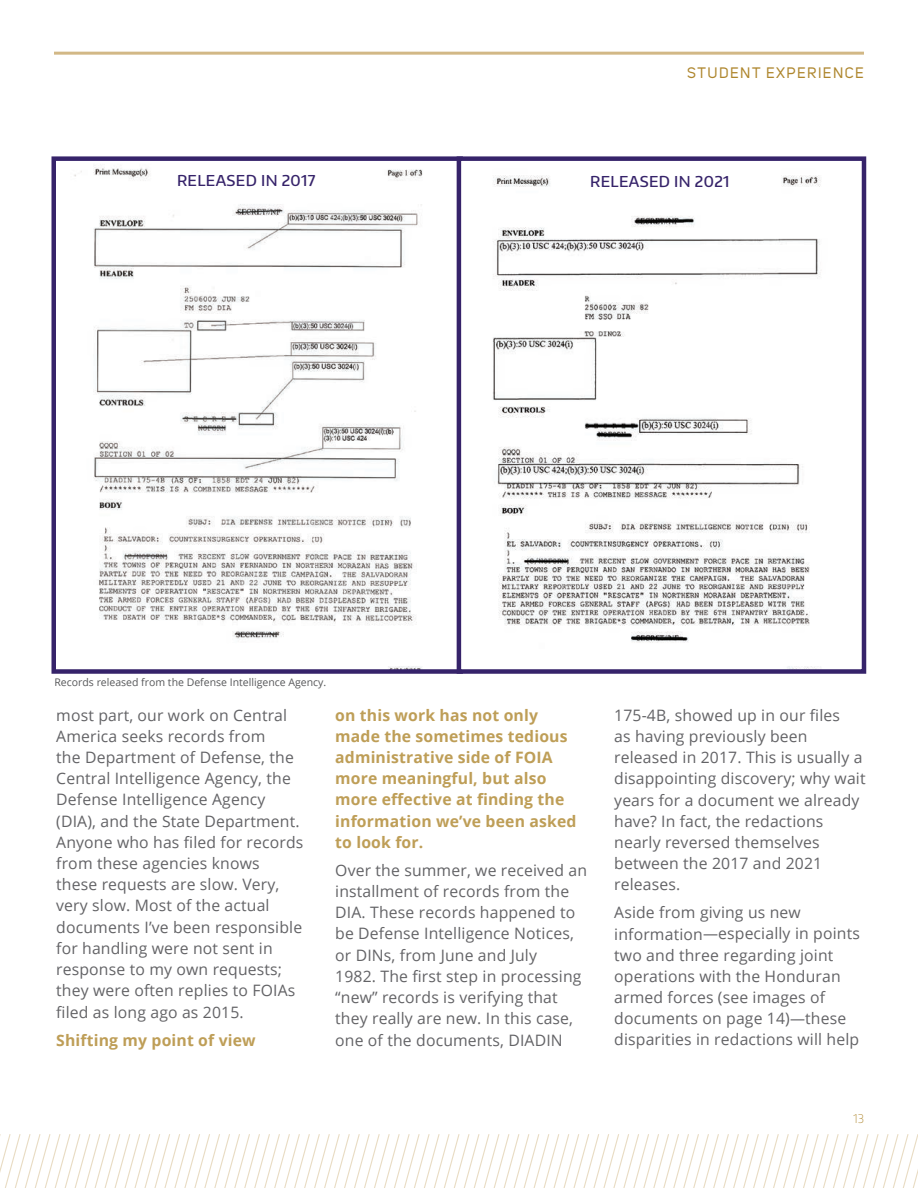
<style>
.page{position:relative;width:918px;height:1188px;background:#fff}
.page>*{position:absolute;margin:0;border:0;box-sizing:border-box;transform-origin:0 0}
.Body_text{font:15.75px/21.1px "Open Sans";letter-spacing:.01em;color:#636366}
.Body_text-2{font:700 15.75px/21.1px "Open Sans";letter-spacing:.01em;color:#be9e57}
.headline{font:500 15px "Encode Sans Normal";letter-spacing:.025em;color:#36236a}
.t1{font:15px "Uni Sans";letter-spacing:.1em;color:#ae862d}
.t2{font:100 12px "Encode Sans Wide";color:#ae862d}
.t3{font:10.5px "Open Sans";color:#57585a}
.s1{font-size:15px}
</style>
<div class="page">
<hr style="left:54px;top:52px;width:810px;height:3px;background:#d2b886">
<img style="left:74px;top:161px;width:383px;height:508px">
<div style="left:51px;top:156px;width:412px;height:518px;border:4px solid #36236a"></div>
<svg style="left:0;top:1134px;width:918px;height:54px"></svg>
<img style="left:462px;top:161px;width:359px;height:508px">
<div style="left:457px;top:156px;width:409px;height:518px;border:4px solid #36236a"></div>
<p class="t1" style="left:687px;top:64px;width:178px">STUDENT EXPERIENCE</p>
<p class="headline" style="left:177px;top:170px;width:140px">RELEASED IN 2017</p>
<p class="headline" style="left:590px;top:171px;width:141px">RELEASED IN 2021</p>
<p class="t3" style="left:54px;top:675px;width:273px">Records released from the Defense Intelligence Agency.</p>
<p class="Body_text" style="left:56px;top:704px;width:249px">most part, our work on Central<br>America seeks records from<br>the Department of Defense, the<br>Central Intelligence Agency, the<br>Defense Intelligence Agency (DIA), and the State Department.<br>Anyone who has filed for records from these agencies knows these requests are slow. Very, very slow. Most of the actual documents I’ve been responsible for handling were not sent in response to my own requests; they were often replies to FOIAs filed as long ago as 2015.</p>
<p class="Body_text-2" style="left:56px;top:1029px;width:201px">Shifting my point of view</p>
<p class="Body_text-2" style="left:335px;top:704px;width:243px">on this work has not only made the sometimes tedious administrative side of FOIA more meaningful, but also more effective at finding the information we’ve been asked to look for.</p>
<p class="Body_text" style="left:335px;top:859px;width:253px">Over the summer, we received an installment of records from the<br>DIA. These records happened to be Defense Intelligence Notices, or DINs, from June and July<br>1982. The first step in processing “new” records is verifying that they really are new. In this case, one of the documents, DIADIN</p>
<p class="Body_text" style="left:614px;top:704px;width:253px">175-4B, showed up in our files<br>as having previously been released in 2017. This is usually a disappointing discovery; why wait years for a document we already have? In fact, the redactions nearly reversed themselves between the 2017 and 2021 releases.</p>
<p class="Body_text" style="left:614px;top:902px;width:247px">Aside from giving us new information<span class="s1">—</span>especially in points two and three regarding joint operations with the Honduran armed forces (see images of documents on page 14)<span class="s1">—</span>these disparities in redactions will help</p>
<p class="t2" style="left:853px;top:1111px;width:12px">13</p>
</div>
